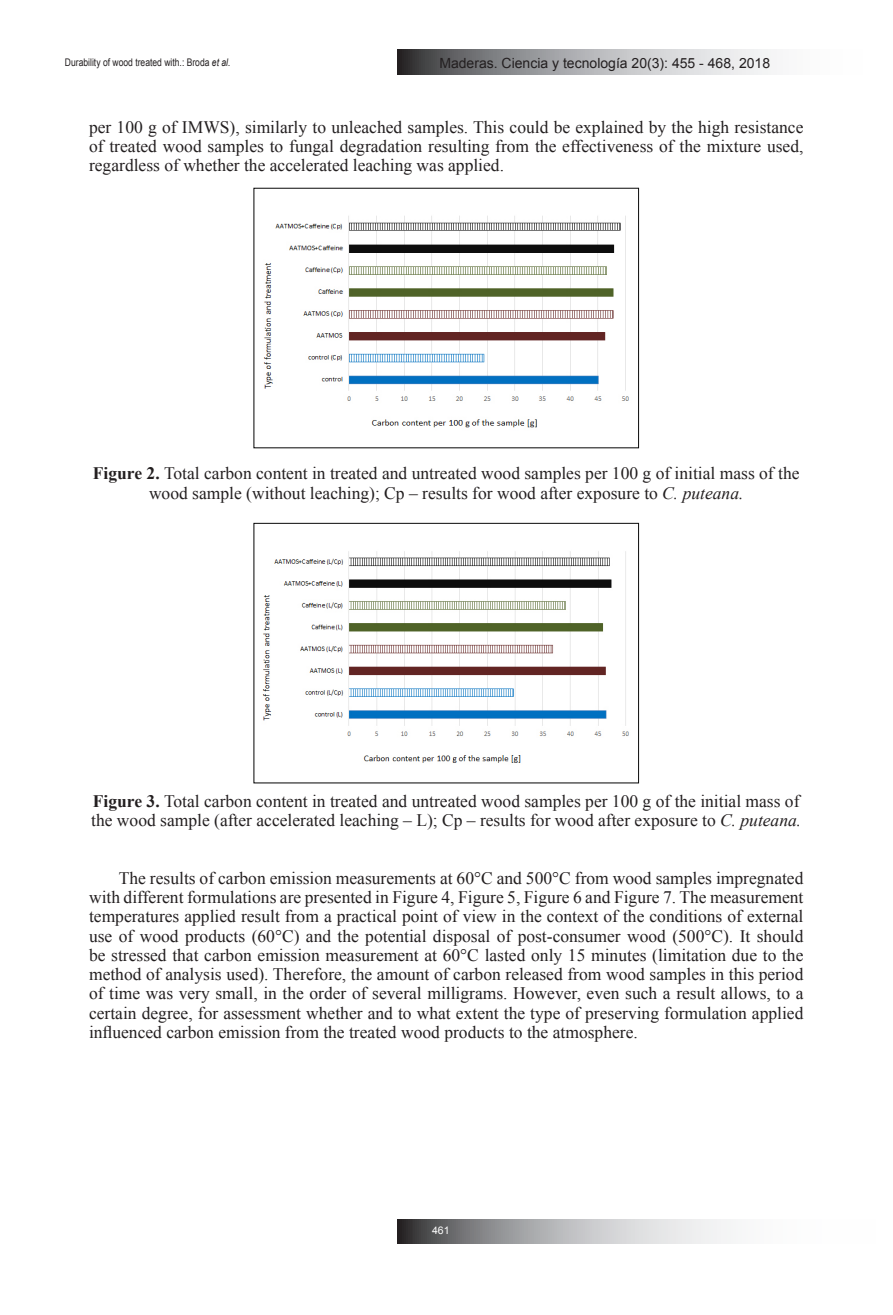
<style>
.page{position:relative;width:893px;height:1315px;background:#fff}
.page>*{position:absolute;margin:0;border:0;box-sizing:border-box;transform-origin:0 0}
.t1{font:17.5px/19.2px "Times New Roman";color:#231f20;text-align:justify}
.t2{font:14px "Arial";color:#231f20}
.t3{font:10.5px "Arial";color:#231f20;scale:.82 1}
.t4{font:10.5px "Arial";color:#fff}
.s1{font-style:italic}
.s2{font-weight:700}
</style>
<div class="page">
<svg style="left:397px;top:1219px;width:334px;height:25px;background:#acadaf"></svg>
<svg style="left:397px;top:50px;width:374px;height:24px;background:#a7a7aa"></svg>
<img style="left:263px;top:216px;width:366px;height:212px">
<div style="left:254px;top:188px;width:385px;height:260px;border:1px solid #0d0d0d"></div>
<img style="left:262px;top:551px;width:367px;height:212px">
<div style="left:254px;top:523px;width:385px;height:260px;border:1px solid #0d0d0d"></div>
<p class="t3" style="left:65px;top:56px;width:203px">Durability of wood treated with.: Broda <span class="s1">et al.</span></p>
<p class="t2" style="left:439px;top:54px;width:332px">Maderas. Ciencia y tecnología 20(3): 455 - 468, 2018</p>
<p class="t1" style="left:89px;top:117px;width:716px">per 100 g of IMWS), similarly to unleached samples. This could be explained by the high resistance of treated wood samples to fungal degradation resulting from the effectiveness of the mixture used, regardless of whether the accelerated leaching was applied.</p>
<p class="t1" style="left:93px;top:463px;width:708px;text-align:center"><span class="s2">Figure 2.</span> Total carbon content in treated and untreated wood samples per 100 g of initial mass of the wood sample (without leaching); Cp – results for wood after exposure to <span class="s1">C. puteana.</span></p>
<p class="t1" style="left:91px;top:791px;width:711px"><span class="s2">Figure 3.</span> Total carbon content in treated and untreated wood samples per 100 g of the initial mass of the wood sample (after accelerated leaching – L); Cp – results for wood after exposure to <span class="s1">C. puteana.</span></p>
<p class="t1" style="left:89px;top:868px;width:716px;text-indent:30px">The results of carbon emission measurements at 60°C and 500°C from wood samples impregnated with different formulations are presented in Figure 4, Figure 5, Figure 6 and Figure 7. The measurement temperatures applied result from a practical point of view in the context of the conditions of external use of wood products (60°C) and the potential disposal of post-consumer wood (500°C). It should be stressed that carbon emission measurement at 60°C lasted only 15 minutes (limitation due to the method of analysis used). Therefore, the amount of carbon released from wood samples in this period of time was very small, in the order of several milligrams. However, even such a result allows, to a certain degree, for assessment whether and to what extent the type of preserving formulation applied influenced carbon emission from the treated wood products to the atmosphere.</p>
<p class="t4" style="left:432px;top:1223px;width:19px">461</p>
</div>
